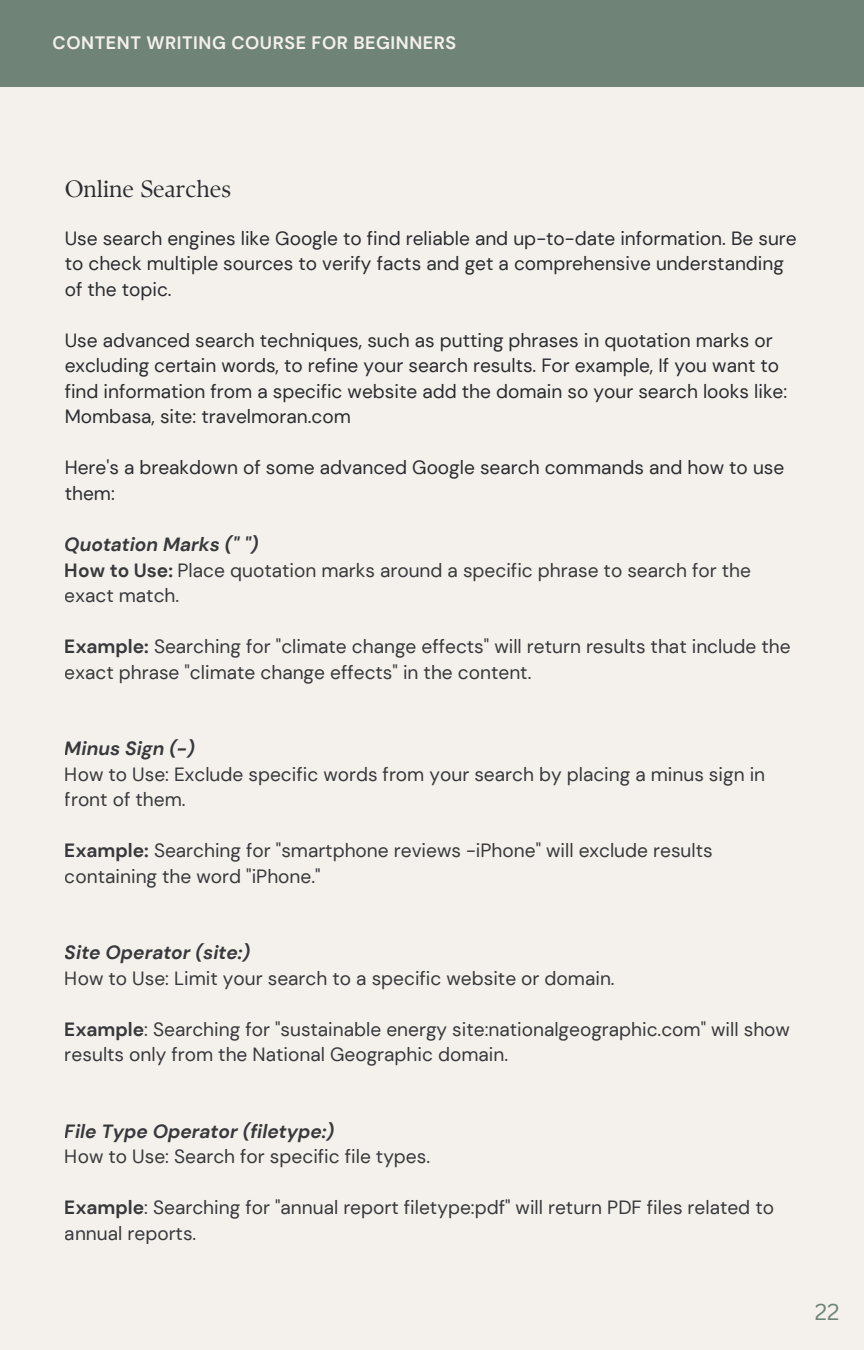
<style>
.page{position:relative;width:864px;height:1350px;background:#f4f0eb}
.page>*{position:absolute;margin:0;border:0;box-sizing:border-box;transform-origin:0 0}
.t1{font:23.62px "TY Serif D";color:#2b2c30}
.t2{font:22.5px "Canva Sans";color:#6f8377}
.t3{font:19.12px/25.4px "DM Sans";color:#2b2c30}
.t4{font:italic 700 19.12px "DM Sans";color:#2b2c30}
.t5{font:700 18px "DM Sans";letter-spacing:.03em;color:#f4f0eb}
.s1{font-weight:700;font-style:italic}
.s2{font-weight:700}
</style>
<div class="page">
<div style="left:0;top:0;width:864px;height:86px;background:#6f8377"></div>
<p class="t5" style="left:53px;top:31px;width:405px">CONTENT WRITING COURSE FOR BEGINNERS</p>
<p class="t1" style="left:65px;top:175px;width:168px">Online Searches</p>
<p class="t3" style="left:65px;top:226px;width:734px">Use search engines like Google to find reliable and up-to-date information. Be sure to check multiple sources to verify facts and get a comprehensive understanding of the topic.</p>
<p class="t3" style="left:65px;top:328px;width:724px">Use advanced search techniques, such as putting phrases in quotation marks or excluding certain words, to refine your search results. For example, If you want to find information from a specific website add the domain so your search looks like:<br>Mombasa, site: travelmoran.com</p>
<p class="t3" style="left:65px;top:455px;width:721px">Here's a breakdown of some advanced Google search commands and how to use them:</p>
<p class="t3" style="left:65px;top:532px;width:688px"><span class="s1">Quotation Marks (" ")<br></span><span class="s2">How to Use:</span> Place quotation marks around a specific phrase to search for the exact match.</p>
<p class="t3" style="left:65px;top:634px;width:727px"><span class="s2">Example:</span> Searching for "climate change effects" will return results that include the exact phrase "climate change effects" in the content.</p>
<p class="t4" style="left:65px;top:736px;width:132px">Minus Sign (-)</p>
<p class="t3" style="left:65px;top:761px;width:702px">How to Use: Exclude specific words from your search by placing a minus sign in front of them.</p>
<p class="t3" style="left:65px;top:838px;width:650px"><span class="s2">Example:</span> Searching for "smartphone reviews -iPhone" will exclude results containing the word "iPhone."</p>
<p class="t4" style="left:65px;top:940px;width:187px">Site Operator (site:)</p>
<p class="t3" style="left:65px;top:965px;width:551px">How to Use: Limit your search to a specific website or domain.</p>
<p class="t3" style="left:65px;top:1016px;width:727px"><span class="s2">Example</span>: Searching for "sustainable energy site:nationalgeographic.com" will show results only from the National Geographic domain.</p>
<p class="t4" style="left:65px;top:1119px;width:271px">File Type Operator (filetype:)</p>
<p class="t3" style="left:65px;top:1144px;width:367px">How to Use: Search for specific file types.</p>
<p class="t3" style="left:65px;top:1195px;width:711px"><span class="s2">Example</span>: Searching for "annual report filetype:pdf" will return PDF files related to annual reports.</p>
<p class="t2" style="left:815px;top:1296px;width:26px">22</p>
</div>
